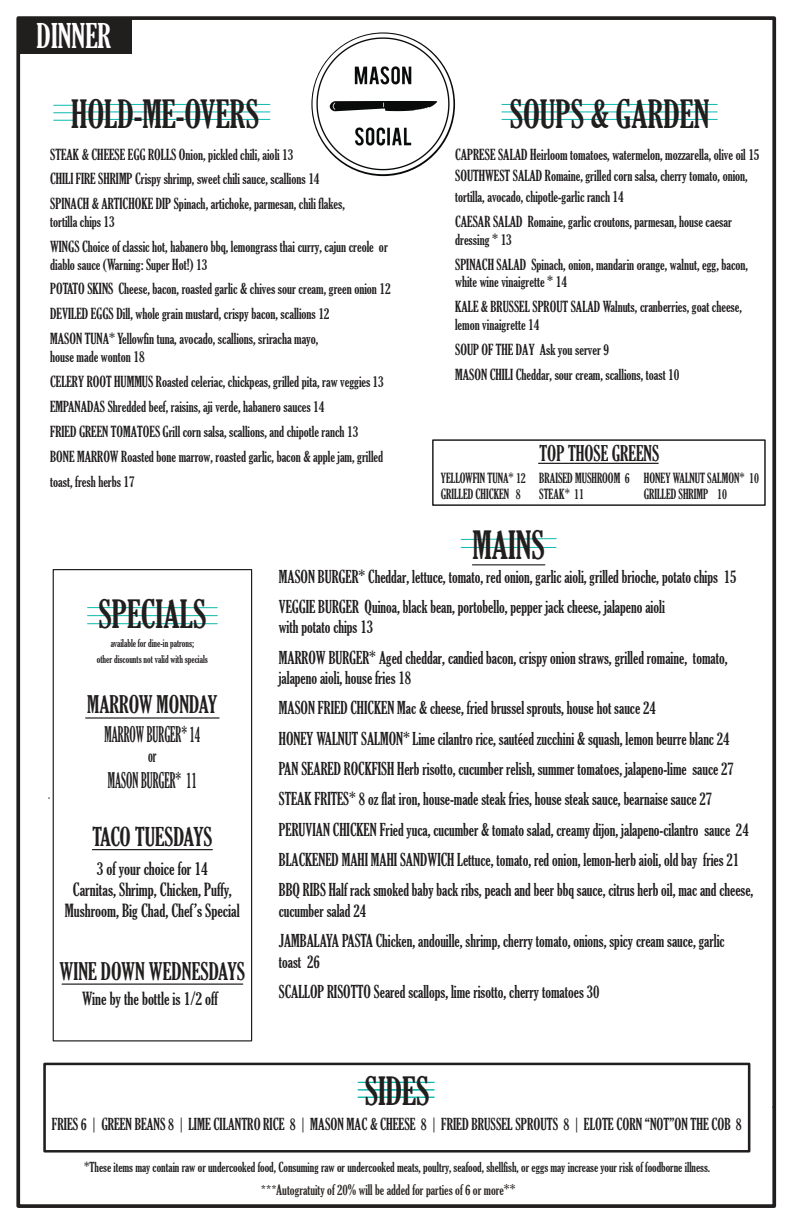
<style>
.page{position:relative;width:792px;height:1224px;background:#fff}
.page>*{position:absolute;margin:0;border:0;box-sizing:border-box;transform-origin:0 0}
.t1{font:extra-condensed 37.4px "Gloucester";color:#211e1e}
.t2{font:extra-condensed 32.7px "Gloucester";color:#fff}
.t3{font:extra-condensed 24.9px "Gloucester";letter-spacing:-.01em;color:#211e1e}
.t4{font:extra-condensed 23.4px "Gloucester";color:#211e1e}
.t5{font:extra-condensed 20.8px "Gloucester";color:#211e1e}
.t6{font:extra-condensed 20.7px "Gloucester";color:#211e1e;scale:.68 1}
.t7{font:extra-condensed 18.1px "Gloucester";color:#211e1e;scale:.77 1}
.t8{font:extra-condensed 17.4px/21.3px "Gloucester";color:#211e1e;text-align:center}
.t9{font:extra-condensed 17.1px/30.3px "Gloucester";color:#211e1e}
.t10{font:extra-condensed 15.9px "Gloucester";color:#211e1e}
.t11{font:extra-condensed 14.7px/24.9px "Gloucester";color:#211e1e}
.t12{font:14.7px "Gloucester MT Extra Condensed";color:#211e1e}
.t13{font:extra-condensed 14px "Gloucester";color:#2e2926}
.t14{font:extra-condensed 13.4px/16.1px "Gloucester";color:#211e1e;scale:.95 1}
.t15{font:extra-condensed 13.2px "Gloucester";color:#211e1e}
.t16{font:extra-condensed 10.5px/15.7px "Gloucester";color:#211e1e;text-align:center}
.s1{font-family:"Lin Libertine";font-stretch:normal;font-size:14.4px}
</style>
<div class="page">
<hr style="left:88px;top:623px;width:129px;height:1px;background:#0cb9af">
<hr style="left:88px;top:607px;width:129px;height:1px;background:#0cb9af">
<hr style="left:88px;top:615px;width:129px;height:1px;background:#0cb9af">
<hr style="left:358px;top:1082px;width:76px;height:1px;background:#0cb9af">
<hr style="left:358px;top:1089px;width:76px;height:1px;background:#0cb9af">
<hr style="left:358px;top:1097px;width:76px;height:1px;background:#0cb9af">
<hr style="left:62px;top:984px;width:181px;height:1px;background:#211e1e">
<svg style="left:54px;top:105px;width:22px;height:1px"></svg>
<svg style="left:54px;top:112px;width:22px;height:1px"></svg>
<svg style="left:54px;top:120px;width:22px;height:1px"></svg>
<hr style="left:85px;top:104px;width:31px;height:1px;background:#0cb9af">
<hr style="left:85px;top:112px;width:31px;height:1px;background:#0cb9af">
<hr style="left:85px;top:119px;width:31px;height:1px;background:#0cb9af">
<hr style="left:116px;top:104px;width:31px;height:1px;background:#0cb9af">
<hr style="left:116px;top:112px;width:31px;height:1px;background:#0cb9af">
<hr style="left:116px;top:119px;width:31px;height:1px;background:#0cb9af">
<hr style="left:147px;top:104px;width:30px;height:1px;background:#0cb9af">
<hr style="left:147px;top:112px;width:30px;height:1px;background:#0cb9af">
<hr style="left:147px;top:119px;width:30px;height:1px;background:#0cb9af">
<hr style="left:177px;top:104px;width:31px;height:1px;background:#0cb9af">
<hr style="left:177px;top:112px;width:31px;height:1px;background:#0cb9af">
<hr style="left:177px;top:119px;width:31px;height:1px;background:#0cb9af">
<hr style="left:208px;top:104px;width:31px;height:1px;background:#0cb9af">
<hr style="left:208px;top:112px;width:31px;height:1px;background:#0cb9af">
<hr style="left:208px;top:119px;width:31px;height:1px;background:#0cb9af">
<hr style="left:239px;top:104px;width:31px;height:1px;background:#0cb9af">
<hr style="left:239px;top:112px;width:31px;height:1px;background:#0cb9af">
<hr style="left:239px;top:119px;width:31px;height:1px;background:#0cb9af">
<hr style="left:86px;top:717px;width:133px;height:2px;background:#211e1e">
<svg style="left:461px;top:538px;width:96px;height:2px"></svg>
<hr style="left:461px;top:547px;width:95px;height:1px;background:#0cb9af">
<div style="left:16px;top:16px;width:760px;height:1192px;border:4px solid #211e1e"></div>
<div style="left:53px;top:569px;width:199px;height:472px;border:1px solid #211e1e"></div>
<img style="left:311px;top:32px;width:144px;height:144px;border-radius:72px">
<div style="left:19px;top:18px;width:113px;height:36px;background:#211e1e"></div>
<div style="left:43px;top:1063px;width:707px;height:90px;border:3px solid #211e1e"></div>
<hr style="left:539px;top:463px;width:119px;height:1px;background:#211e1e">
<div style="left:432px;top:439px;width:334px;height:67px;border:2px solid #211e1e"></div>
<hr style="left:502px;top:104px;width:43px;height:1px;background:#0cb9af">
<hr style="left:502px;top:112px;width:43px;height:1px;background:#0cb9af">
<hr style="left:502px;top:119px;width:43px;height:1px;background:#0cb9af">
<hr style="left:545px;top:104px;width:43px;height:1px;background:#0cb9af">
<hr style="left:545px;top:112px;width:43px;height:1px;background:#0cb9af">
<hr style="left:545px;top:119px;width:43px;height:1px;background:#0cb9af">
<hr style="left:588px;top:104px;width:43px;height:1px;background:#0cb9af">
<hr style="left:588px;top:112px;width:43px;height:1px;background:#0cb9af">
<hr style="left:588px;top:119px;width:43px;height:1px;background:#0cb9af">
<hr style="left:631px;top:104px;width:43px;height:1px;background:#0cb9af">
<hr style="left:631px;top:112px;width:43px;height:1px;background:#0cb9af">
<hr style="left:631px;top:119px;width:43px;height:1px;background:#0cb9af">
<hr style="left:674px;top:104px;width:43px;height:1px;background:#0cb9af">
<hr style="left:674px;top:112px;width:43px;height:1px;background:#0cb9af">
<hr style="left:674px;top:119px;width:43px;height:1px;background:#0cb9af">
<hr style="left:472px;top:565px;width:73px;height:1px;background:#211e1e">
<hr style="left:92px;top:849px;width:120px;height:1px;background:#211e1e">
<h2 class="t2" style="left:37px;top:17px;width:76px">DINNER</h2>
<h1 class="t1" style="left:71px;top:93px;width:189px">HOLD-ME-OVERS</h1>
<p class="t11" style="left:50px;top:142px;width:296px">STEAK &amp; CHEESE EGG ROLLS Onion, pickled chili, aioli 13<br>CHILI FIRE SHRIMP Crispy shrimp, sweet chili sauce, scallions 14<br>SPINACH &amp; ARTICHOKE DIP Spinach, artichoke, parmesan, chili flakes,</p>
<p class="t11" style="left:50px;top:209px;width:339px">tortilla chips 13<br>WINGS Choice of classic hot, habanero bbq, lemongrass thai curry, cajun creole or</p>
<p class="t11" style="left:50px;top:252px;width:342px">diablo sauce (Warning: Super Hot!) 13<br>POTATO SKINS Cheese, bacon, roasted garlic &amp; chives sour cream, green onion 12<br>DEVILED EGGS Dill, whole grain mustard, crispy bacon, scallions 12<br>MASON TUNA* Yellowfin tuna, avocado, scallions, sriracha mayo,</p>
<p class="t11" style="left:50px;top:344px;width:96px">house made wonton 18</p>
<p class="t11" style="left:50px;top:369px;width:335px">CELERY ROOT HUMMUS Roasted celeriac, chickpeas, grilled pita, raw veggies 13</p>
<p class="t11" style="left:50px;top:394px;width:276px">EMPANADAS Shredded beef, raisins, aji verde, habanero sauces 14</p>
<p class="t11" style="left:150px;top:419px;width:131px">ES ●● □ ■ ▲ ●▲ ▲ ●● □■▲ ■</p>
<p class="t11" style="left:304px;top:419px;width:56px">□▼● ■ 3</p>
<p class="t12" style="left:127px;top:448px;width:46px">□ ▲▼ □■</p>
<p class="t12" style="left:199px;top:448px;width:39px">□ □ ▲▼</p>
<p class="t12" style="left:262px;top:448px;width:40px">● □■</p>
<p class="t12" style="left:328px;top:448px;width:4px">●</p>
<p class="t12" style="left:50px;top:473px;width:42px">▼□ ▲▼ ▲</p>
<h1 class="t1" style="left:510px;top:93px;width:201px">SOUPS &amp; GARDEN</h1>
<p class="t11" style="left:455px;top:144px;width:306px;line-height:21.3px">CAPRESE SALAD Heirloom tomatoes, watermelon, mozzarella, olive oil 15<br>SOUTHWEST SALAD Romaine, grilled corn salsa, cherry tomato, onion, tortilla, avocado, chipotle-garlic ranch 14</p>
<p class="t11" style="left:455px;top:213px;width:278px;line-height:17.6px">CAESAR SALAD Romaine, garlic croutons, parmesan, house caesar dressing * 13</p>
<p class="t11" style="left:455px;top:255px;width:295px;line-height:17.6px">SPINACH SALAD Spinach, onion, mandarin orange, walnut, egg, bacon, white wine vinaigrette * 14</p>
<p class="t11" style="left:455px;top:298px;width:288px;line-height:17.6px">KALE &amp; BRUSSEL SPROUT SALAD Walnuts, cranberries, goat cheese, lemon vinaigrette 14</p>
<p class="t12" style="left:546px;top:341px;width:48px">▲ □◆ ▲ ❖</p>
<p class="t11" style="left:455px;top:362px;width:226px">MASON CHILI Cheddar, sour cream, scallions, toast 10</p>
<h3 class="t5" style="left:540px;top:442px;width:121px">TOP THOSE GREENS</h3>
<p class="t14" style="left:441px;top:470px;width:91px">YELLOWFIN TUNA* 12<br>GRILLED CHICKEN 8</p>
<p class="t14" style="left:539px;top:470px;width:97px">BRAISED MUSHROOM 6<br>STEAK* 11</p>
<p class="t14" style="left:644px;top:470px;width:123px">HONEY WALNUT SALMON* 10<br>GRILLED SHRIMP 10</p>
<h1 class="t1" style="left:99px;top:593px;width:109px">SPECIALS</h1>
<p class="t16" style="left:97px;top:636px;width:113px">available for dine-in patrons;<br>other discounts not valid with specials</p>
<h3 class="t4" style="left:87px;top:691px;width:132px">MARROW MONDAY</h3>
<h3 class="t6" style="left:104px;top:723px;width:143px">MARROW BURGER* 14</h3>
<p class="t7" style="left:148px;top:745px;width:13px">or</p>
<h3 class="t6" style="left:108px;top:768px;width:133px">MASON BURGER* 11</h3>
<h3 class="t3" style="left:92px;top:823px;width:121px">TACO TUESDAYS</h3>
<p class="t8" style="left:65px;top:858px;width:176px">3 of your choice for 14<br>Carnitas, Shrimp, Chicken, Puffy,<br>Mushroom, Big Chad, Chef’s Special</p>
<h3 class="t4" style="left:60px;top:958px;width:187px">WINE DOWN WEDNESDAYS</h3>
<p class="t8" style="left:82px;top:988px;width:137px">Wine by the bottle is 1/2 off</p>
<h1 class="t1" style="left:472px;top:524px;width:74px">MAINS</h1>
<p class="t9" style="left:279px;top:561px;width:459px">MASON BURGER* Cheddar, lettuce, tomato, red onion, garlic aioli, grilled brioche, potato chips 15<br>VEGGIE BURGER Quinoa, black bean, portobello, pepper jack cheese, jalapeno aioli</p>
<p class="t9" style="left:279px;top:612px;width:450px">with potato chips 13<br>MARROW BURGER* Aged cheddar, candied bacon, crispy onion straws, grilled romaine, tomato,</p>
<p class="t9" style="left:279px;top:663px;width:378px">jalapeno aioli, house fries 18<br>MASON FRIED CHICKEN Mac &amp; cheese, fried brussel sprouts, house hot sauce 24<br>HONEY WALNUT SALMON*</p>
<p class="t9" style="left:279px;top:723px;width:476px;text-indent:167px">● ■▼ □ , sautéed zucchini &amp; squash, lemon beurre blanc 24<br>PAN SEARED ROCKFISH Herb risotto, cucumber relish, summer tomatoes, jalapeno-lime sauce 27<br>STEAK FRITES* 8 oz flat iron, house-made steak fries, house steak sauce, bearnaise sauce 27<br>PERUVIAN CHICKEN Fried yuca, cucumber &amp; tomato salad, creamy dijon, jalapeno-cilantro sauce 24<br>BLACKENED MAHI MAHI SANDWICH Lettuce, tomato, red onion, lemon-herb aioli, old bay fries 21<br>BBQ RIBS Half rack smoked baby back ribs, peach and beer bbq sauce, citrus herb oil, mac and cheese,</p>
<p class="t9" style="left:279px;top:895px;width:447px">cucumber salad 24<br>JAMBALAYA PASTA Chicken, andouille, shrimp, cherry tomato, onions, spicy cream sauce, garlic</p>
<p class="t9" style="left:279px;top:946px;width:322px">toast 26<br>SCALLOP RISOTTO Seared scallops, lime risotto, cherry tomatoes 30</p>
<h1 class="t1" style="left:365px;top:1070px;width:66px">SIDES</h1>
<p class="t10" style="left:52px;top:1115px;width:133px">FRIES 6 | GREEN BEANS 8 |</p>
<p class="t10" style="left:263px;top:1115px;width:480px">RICE 8 | MASON MAC &amp; CHEESE 8 | FRIED BRUSSEL SPROUTS 8 | ELOTE CORN “NOT”ON THE COB 8</p>
<p class="t15" style="left:84px;top:1159px;width:628px">*These items may contain raw or undercooked food, Consuming raw or undercooked meats, poultry, seafood, shellfish, or eggs may increase your risk of foodborne illness.</p>
<p class="t13" style="left:261px;top:1181px;width:256px"><span class="s1">***</span>Autogratuity of 20% will be added for parties of 6 or more**</p>
</div>
